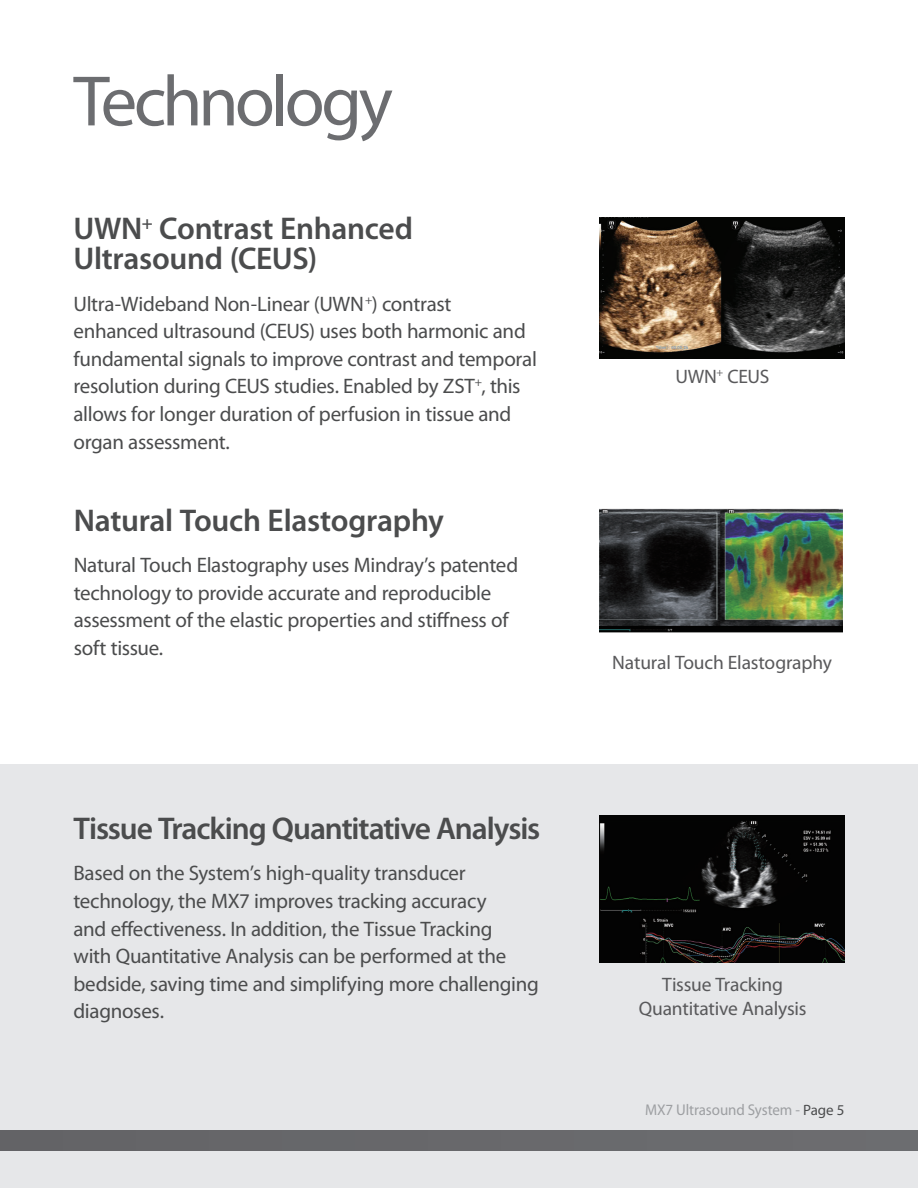
<style>
.page{position:relative;width:918px;height:1188px;background:#fff}
.page>*{position:absolute;margin:0;border:0;box-sizing:border-box;transform-origin:0 0}
.Headline_-_Bold{font:72px "Myriad Pro";letter-spacing:-.05em;color:#6c6d70}
.H4_-_Heading_4{font:600 31.5px/30px "Myriad Pro";letter-spacing:-.01em;color:#4b4c4d}
.H2_-_Heading_2{font:600 31.5px "Myriad Pro";letter-spacing:-.035em;color:#4b4c4d}
.Body_Copy_-_Regular{font:21px/27.6px "Myriad Pro";letter-spacing:-.015em;color:#4b4c4d}
.H4_-_Heading_4-2{font:19.5px "Myriad Pro";letter-spacing:-.01em;color:#59595b}
.Page_Numbers{font:15.6px "Myriad Pro";letter-spacing:-.01em;color:#9d9fa2;scale:.96 1}
.s1{font-size:15px;color:#4b4c4d}
</style>
<div class="page">
<div style="left:0;top:765px;width:918px;height:423px;background:#e6e7e9"></div>
<div style="left:0;top:1131px;width:918px;height:19px;background:#68686b"></div>
<img style="left:600px;top:509px;width:242px;height:123px">
<img style="left:600px;top:218px;width:245px;height:141px">
<img style="left:600px;top:815px;width:245px;height:147px">
<p class="Headline_-_Bold" style="left:73px;top:57px;width:321px">Technology</p>
<p class="H4_-_Heading_4" style="left:73px;top:213px;width:341px">UWN<sup>+</sup> Contrast Enhanced<br>Ultrasound (CEUS)</p>
<p class="Body_Copy_-_Regular" style="left:73px;top:289px;width:465px">Ultra-Wideband Non-Linear (UWN<sup>+</sup>) contrast enhanced ultrasound (CEUS) uses both harmonic and fundamental signals to improve contrast and temporal resolution during CEUS studies. Enabled by ZST<sup>+</sup>, this allows for longer duration of perfusion in tissue and organ assessment.</p>
<p class="H4_-_Heading_4" style="left:74px;top:505px;width:372px">Natural Touch Elastography</p>
<p class="Body_Copy_-_Regular" style="left:74px;top:551px;width:446px">Natural Touch Elastography uses Mindray’s patented technology to provide accurate and reproducible assessment of the elastic properties and stiffness of soft tissue.</p>
<p class="H2_-_Heading_2" style="left:73px;top:809px;width:469px">Tissue Tracking Quantitative Analysis</p>
<p class="Body_Copy_-_Regular" style="left:73px;top:859px;width:467px">Based on the System’s high-quality transducer technology, the MX7 improves tracking accuracy<br>and effectiveness. In addition, the Tissue Tracking<br>with Quantitative Analysis can be performed at the bedside, saving time and simplifying more challenging diagnoses.</p>
<p class="H4_-_Heading_4-2" style="left:675px;top:364px;width:96px">UWN<sup>+</sup> CEUS</p>
<p class="H4_-_Heading_4-2" style="left:612px;top:651px;width:221px">Natural Touch Elastography</p>
<p class="H4_-_Heading_4-2" style="left:662px;top:973px;width:122px">Tissue Tracking</p>
<p class="H4_-_Heading_4-2" style="left:639px;top:997px;width:169px">Quantitative Analysis</p>
<p class="Page_Numbers" style="left:645px;top:1100px;width:209px">MX7 Ultrasound System - <span class="s1">Page 5</span></p>
</div>
